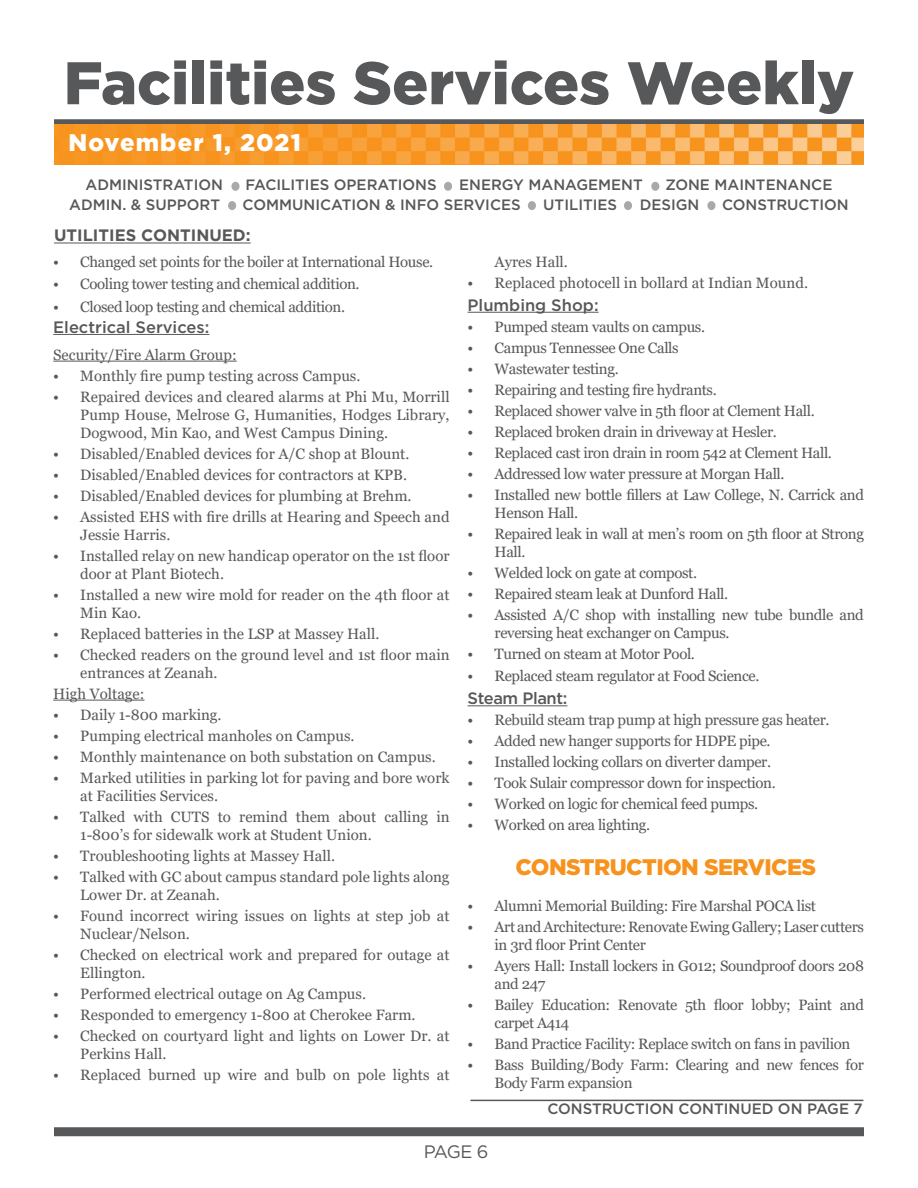
<style>
.page{position:relative;width:918px;height:1188px;background:#fff}
.page>*{position:absolute;margin:0;border:0;box-sizing:border-box;transform-origin:0 0}
.t1{font:900 60px "Gotham";color:#57585a}
.t2{font:900 24px "Gotham";letter-spacing:.05em;color:#fff}
.t3{font:900 22.5px "Gotham";letter-spacing:-.025em;color:#f7931d}
.t4{font:18px "Gotham";color:#57585a}
.t5{font:500 16.5px "Gotham";color:#57585a}
.t6{font:700 16.5px "Gotham";color:#57585a}
.t7{font:500 16.5px "Gotham";letter-spacing:-.025em;color:#57585a}
.t8{font:15px/18px "Georgia";letter-spacing:-.025em;color:#57585a}
.t9{font:15px/18px "Georgia";color:#57585a}
.t10{font:500 15px "Gotham";color:#57585a}
</style>
<div class="page">
<hr style="left:53px;top:334px;width:156px;height:1px;background:#57585a">
<hr style="left:53px;top:361px;width:184px;height:1px;background:#57585a">
<hr style="left:53px;top:700px;width:92px;height:1px;background:#57585a">
<hr style="left:468px;top:312px;width:131px;height:1px;background:#57585a">
<hr style="left:468px;top:705px;width:99px;height:1px;background:#57585a">
<div style="left:54px;top:1127px;width:810px;height:9px;background:#57585a"></div>
<div style="left:54px;top:119px;width:810px;height:6px;background:#57585a"></div>
<img style="left:54px;top:125px;width:810px;height:39px">
<hr style="left:54px;top:243px;width:197px;height:1px;background:#57585a">
<div style="left:228px;top:201px;width:8px;height:9px;background:#a8a9ad;border-radius:50%"></div>
<div style="left:528px;top:201px;width:8px;height:9px;background:#a8a9ad;border-radius:50%"></div>
<div style="left:444px;top:182px;width:8px;height:9px;background:#a8a9ad;border-radius:50%"></div>
<div style="left:624px;top:201px;width:8px;height:9px;background:#a8a9ad;border-radius:50%"></div>
<div style="left:231px;top:182px;width:9px;height:9px;background:#a8a9ad;border-radius:50%"></div>
<div style="left:707px;top:201px;width:8px;height:9px;background:#a8a9ad;border-radius:50%"></div>
<div style="left:651px;top:182px;width:8px;height:9px;background:#a8a9ad;border-radius:50%"></div>
<hr style="left:470px;top:1100px;width:393px;height:1px;background:#57585a">
<p class="t1" style="left:64px;top:42px;width:792px">Facilities Services Weekly</p>
<p class="t2" style="left:68px;top:126px;width:234px">November 1, 2021</p>
<p class="t10" style="left:86px;top:175px;width:139px">ADMINISTRATION</p>
<p class="t10" style="left:246px;top:175px;width:193px">FACILITIES OPERATIONS</p>
<p class="t10" style="left:459px;top:175px;width:185px">ENERGY MANAGEMENT</p>
<p class="t10" style="left:665px;top:175px;width:169px">ZONE MAINTENANCE</p>
<p class="t10" style="left:69px;top:195px;width:152px">ADMIN. &amp; SUPPORT</p>
<p class="t10" style="left:243px;top:195px;width:280px">COMMUNICATION &amp; INFO SERVICES</p>
<p class="t10" style="left:543px;top:195px;width:75px">UTILITIES</p>
<p class="t10" style="left:640px;top:195px;width:61px">DESIGN</p>
<p class="t10" style="left:722px;top:195px;width:128px">CONSTRUCTION</p>
<p class="t6" style="left:54px;top:225px;width:198px">UTILITIES CONTINUED:</p>
<p class="t8" style="left:53px;top:253px;width:382px">• Changed set points for the boiler at International House.</p>
<p class="t8" style="left:53px;top:275px;width:308px">• Cooling tower testing and chemical addition.</p>
<p class="t8" style="left:53px;top:298px;width:293px">• Closed loop testing and chemical addition.</p>
<p class="t5" style="left:53px;top:316px;width:158px">Electrical Services:</p>
<p class="t9" style="left:53px;top:346px;width:185px">Security/Fire Alarm Group:</p>
<p class="t9" style="left:53px;top:367px;width:309px">• Monthly fire pump testing across Campus.</p>
<p class="t8" style="left:80px;top:388px;width:371px;text-align:justify;text-indent:-27px">• Repaired devices and cleared alarms at Phi Mu, Morrill Pump House, Melrose G, Humanities, Hodges Library, Dogwood, Min Kao, and West Campus Dining.</p>
<p class="t9" style="left:53px;top:445px;width:358px">• Disabled/Enabled devices for A/C shop at Blount.</p>
<p class="t9" style="left:53px;top:466px;width:355px">• Disabled/Enabled devices for contractors at KPB.</p>
<p class="t9" style="left:53px;top:487px;width:360px">• Disabled/Enabled devices for plumbing at Brehm.</p>
<p class="t9" style="left:80px;top:508px;width:371px;text-indent:-27px">• Assisted EHS with fire drills at Hearing and Speech and<br>Jessie Harris.</p>
<p class="t9" style="left:80px;top:547px;width:371px;text-indent:-27px">• Installed relay on new handicap operator on the 1st floor door at Plant Biotech.</p>
<p class="t9" style="left:80px;top:586px;width:371px;text-indent:-27px">• Installed a new wire mold for reader on the 4th floor at<br>Min Kao.</p>
<p class="t9" style="left:53px;top:625px;width:328px">• Replaced batteries in the LSP at Massey Hall.</p>
<p class="t9" style="left:80px;top:646px;width:371px;text-indent:-27px">• Checked readers on the ground level and 1st floor main entrances at Zeanah.</p>
<p class="t9" style="left:53px;top:685px;width:93px">High Voltage:</p>
<p class="t9" style="left:53px;top:706px;width:170px">• Daily 1-800 marking.</p>
<p class="t9" style="left:53px;top:727px;width:303px">• Pumping electrical manholes on Campus.</p>
<p class="t9" style="left:53px;top:748px;width:384px">• Monthly maintenance on both substation on Campus.</p>
<p class="t9" style="left:80px;top:769px;width:371px;text-indent:-27px">• Marked utilities in parking lot for paving and bore work at Facilities Services.</p>
<p class="t9" style="left:80px;top:808px;width:371px;text-indent:-27px">• Talked with CUTS to remind them about calling in<br>1-800’s for sidewalk work at Student Union.</p>
<p class="t9" style="left:53px;top:847px;width:283px">• Troubleshooting lights at Massey Hall.</p>
<p class="t9" style="left:80px;top:868px;width:371px;text-indent:-27px">• Talked with GC about campus standard pole lights along<br>Lower Dr. at Zeanah.</p>
<p class="t9" style="left:80px;top:907px;width:371px;text-indent:-27px">• Found incorrect wiring issues on lights at step job at<br>Nuclear/Nelson.</p>
<p class="t9" style="left:80px;top:946px;width:371px;text-indent:-27px">• Checked on electrical work and prepared for outage at<br>Ellington.</p>
<p class="t9" style="left:53px;top:985px;width:314px">• Performed electrical outage on Ag Campus.</p>
<p class="t9" style="left:53px;top:1006px;width:364px">• Responded to emergency 1-800 at Cherokee Farm.</p>
<p class="t9" style="left:80px;top:1027px;width:371px;text-indent:-27px">• Checked on courtyard light and lights on Lower Dr. at<br>Perkins Hall.</p>
<p class="t9" style="left:53px;top:1066px;width:398px">• Replaced burned up wire and bulb on pole lights at</p>
<p class="t9" style="left:495px;top:253px;width:75px">Ayres Hall.</p>
<p class="t9" style="left:468px;top:274px;width:342px">• Replaced photocell in bollard at Indian Mound.</p>
<p class="t5" style="left:468px;top:294px;width:132px">Plumbing Shop:</p>
<p class="t8" style="left:468px;top:318px;width:239px">• Pumped steam vaults on campus.</p>
<p class="t8" style="left:468px;top:339px;width:213px">• Campus Tennessee One Calls</p>
<p class="t8" style="left:468px;top:360px;width:153px">• Wastewater testing.</p>
<p class="t8" style="left:468px;top:381px;width:251px">• Repairing and testing fire hydrants.</p>
<p class="t8" style="left:468px;top:402px;width:349px">• Replaced shower valve in 5th floor at Clement Hall.</p>
<p class="t8" style="left:468px;top:423px;width:311px">• Replaced broken drain in driveway at Hesler.</p>
<p class="t8" style="left:468px;top:444px;width:366px">• Replaced cast iron drain in room 542 at Clement Hall.</p>
<p class="t8" style="left:468px;top:465px;width:318px">• Addressed low water pressure at Morgan Hall.</p>
<p class="t8" style="left:495px;top:486px;width:371px;text-indent:-27px">• Installed new bottle fillers at Law College, N. Carrick and<br>Henson Hall.</p>
<p class="t8" style="left:495px;top:525px;width:371px;text-indent:-27px">• Repaired leak in wall at men’s room on 5th floor at Strong<br>Hall.</p>
<p class="t8" style="left:468px;top:564px;width:231px">• Welded lock on gate at compost.</p>
<p class="t8" style="left:468px;top:585px;width:262px">• Repaired steam leak at Dunford Hall.</p>
<p class="t8" style="left:495px;top:606px;width:371px;text-indent:-27px">• Assisted A/C shop with installing new tube bundle and reversing heat exchanger on Campus.</p>
<p class="t8" style="left:468px;top:645px;width:229px">• Turned on steam at Motor Pool.</p>
<p class="t8" style="left:468px;top:668px;width:293px">• Replaced steam regulator at Food Science.</p>
<p class="t7" style="left:468px;top:688px;width:101px">Steam Plant:</p>
<p class="t8" style="left:468px;top:711px;width:363px">• Rebuild steam trap pump at high pressure gas heater.</p>
<p class="t8" style="left:468px;top:732px;width:305px">• Added new hanger supports for HDPE pipe.</p>
<p class="t8" style="left:468px;top:753px;width:305px">• Installed locking collars on diverter damper.</p>
<p class="t8" style="left:468px;top:774px;width:310px">• Took Sulair compressor down for inspection.</p>
<p class="t8" style="left:468px;top:795px;width:292px">• Worked on logic for chemical feed pumps.</p>
<p class="t8" style="left:468px;top:816px;width:184px">• Worked on area lighting.</p>
<p class="t3" style="left:515px;top:852px;width:302px">CONSTRUCTION SERVICES</p>
<p class="t8" style="left:468px;top:897px;width:350px">• Alumni Memorial Building: Fire Marshal POCA list</p>
<p class="t8" style="left:495px;top:918px;width:371px;text-indent:-27px">• Art and Architecture: Renovate Ewing Gallery; Laser cutters in 3rd floor Print Center</p>
<p class="t8" style="left:495px;top:957px;width:371px;text-indent:-27px">• Ayers Hall: Install lockers in G012; Soundproof doors 208 and 247</p>
<p class="t8" style="left:495px;top:996px;width:371px;text-indent:-27px">• Bailey Education: Renovate 5th floor lobby; Paint and carpet A414</p>
<p class="t8" style="left:468px;top:1035px;width:384px">• Band Practice Facility: Replace switch on fans in pavilion</p>
<p class="t8" style="left:495px;top:1056px;width:371px;text-indent:-27px">• Bass Building/Body Farm: Clearing and new fences for<br>Body Farm expansion</p>
<p class="t10" style="left:547px;top:1099px;width:317px">CONSTRUCTION CONTINUED ON PAGE 7</p>
<p class="t4" style="left:424px;top:1140px;width:66px">PAGE 6</p>
</div>
